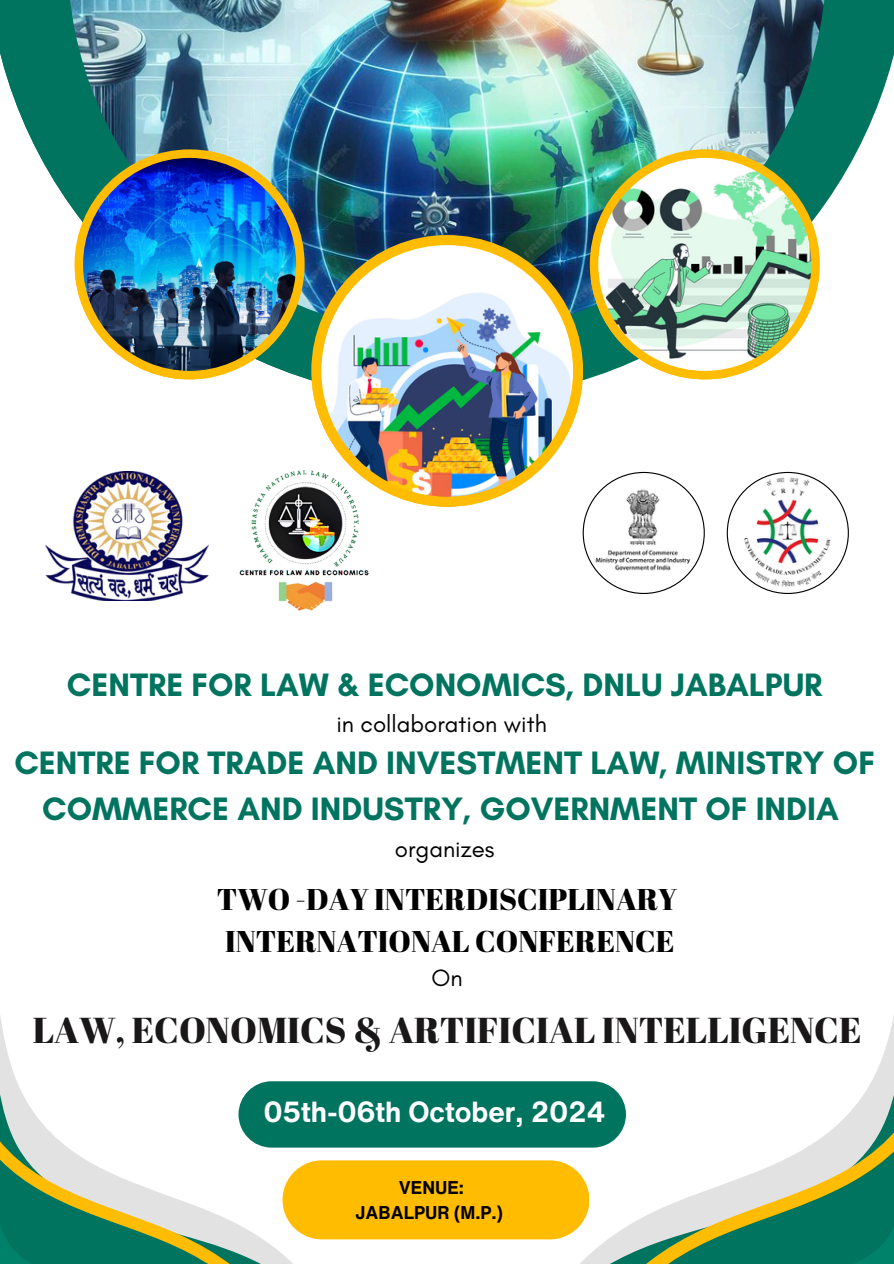
<style>
.page{position:relative;width:894px;height:1264px;background:#fff}
.page>*{position:absolute;margin:0;border:0;box-sizing:border-box;transform-origin:0 0}
.t1{font:36px "Abril Fatface";color:#191717}
.t2{font:700 33px/46.2px "Glacial Indifference";color:#00745f;text-align:center}
.t3{font:30px/41.7px "Abril Fatface";color:#000}
.t4{font:700 28.35px "Helvetica Now Text";color:#fff}
.t5{font:24px "Glacial Indifference";color:#000}
.t6{font:700 18px "Helvetica Now Text";color:#000}
</style>
<div class="page">
<svg style="left:826px;top:0;width:67px;height:203px;fill:#00745f"></svg>
<svg style="left:0;top:0;width:713px;height:388px"></svg>
<img style="left:67px;top:0;width:759px;height:335px">
<img style="left:311px;top:235px;width:271px;height:242px">
<svg style="left:312px;top:285px;width:220px;height:221px"></svg>
<img style="left:74px;top:149px;width:230px;height:230px">
<svg style="left:75px;top:185px;width:187px;height:194px"></svg>
<img style="left:589px;top:149px;width:230px;height:230px">
<svg style="left:590px;top:185px;width:186px;height:194px"></svg>
<img style="left:321px;top:245px;width:252px;height:251px;border-radius:50%">
<img style="left:83px;top:158px;width:213px;height:213px;border-radius:50%">
<img style="left:598px;top:158px;width:213px;height:213px;border-radius:50%">
<div style="left:238px;top:1081px;width:387px;height:66px;background:#00745f;border-radius:33px"></div>
<img style="left:46px;top:472px;width:162px;height:128px">
<img style="left:239px;top:469px;width:131px;height:142px">
<svg style="left:528px;top:1070px;width:365px;height:56px"></svg>
<svg style="left:0;top:1016px;width:349px;height:71px"></svg>
<svg style="left:0;top:1087px;width:253px;height:39px"></svg>
<svg style="left:0;top:1126px;width:893px;height:137px"></svg>
<svg style="left:726px;top:472px;width:122px;height:122px"></svg>
<svg style="left:582px;top:472px;width:122px;height:122px"></svg>
<p class="t2" style="left:67px;top:661px;width:756px">CENTRE FOR LAW &amp; ECONOMICS, DNLU JABALPUR</p>
<p class="t5" style="left:336px;top:708px;width:212px">in collaboration with</p>
<p class="t2" style="left:14px;top:739px;width:861px">CENTRE FOR TRADE AND INVESTMENT LAW, MINISTRY OF<br>COMMERCE AND INDUSTRY, GOVERNMENT OF INDIA</p>
<p class="t5" style="left:395px;top:833px;width:101px">organizes</p>
<p class="t3" style="left:217px;top:878px;width:462px">TWO -DAY INTERDISCIPLINARY<br>INTERNATIONAL CONFERENCE</p>
<p class="t5" style="left:431px;top:962px;width:33px">On</p>
<p class="t1" style="left:33px;top:1005px;width:830px">LAW, ECONOMICS &amp; ARTIFICIAL INTELLIGENCE</p>
<p class="t4" style="left:264px;top:1090px;width:343px">05th-06th October, 2024</p>
<p class="t6" style="left:399px;top:1174px;width:67px">VENUE:</p>
<p class="t6" style="left:355px;top:1198px;width:149px">JABALPUR (M.P.)</p>
</div>
